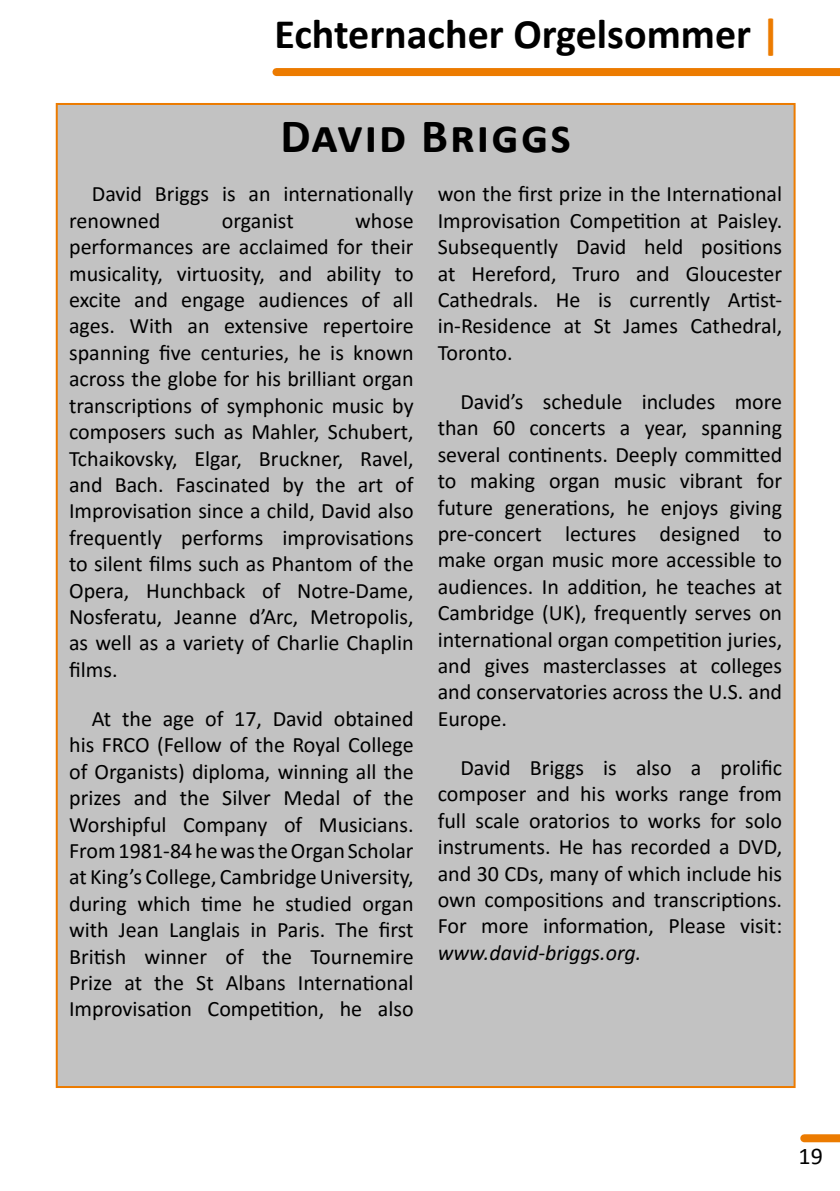
<style>
.page{position:relative;width:840px;height:1191px;background:#fff}
.page>*{position:absolute;margin:0;border:0;box-sizing:border-box;transform-origin:0 0}
.t1{font:700 48px "Calibri";letter-spacing:.04em;color:#000}
.t2{font:700 42px "Calibri";color:#000}
.t3{font:24px "Calibri";color:#000}
.t4{font:22px/26.4px "Calibri";color:#000;text-align:justify}
.t5{font:italic 22px "Calibri";color:#000}
.s1{color:#ec7b00}
</style>
<div class="page">
<div style="left:276px;top:68px;width:563px;height:8px;background:#ec7b00"></div>
<div style="left:803px;top:1134px;width:36px;height:8px;background:#ec7b00"></div>
<div style="left:57px;top:104px;width:737px;height:983px;background:#c2c2c2"></div>
<h2 class="t2" style="left:274px;top:4px;width:507px">Echternacher Orgelsommer <span class="s1">|</span></h2>
<h1 class="t1" style="left:280px;top:102px;width:292px">David Briggs</h1>
<p class="t4" style="left:69px;top:180px;width:346px;text-indent:23px">David Briggs is an internationally renowned</p>
<p class="t4" style="left:437px;top:180px;width:346px">won the first prize in the International Improvisation Competition at Paisley.<br>Subsequently David held positions at Hereford, Truro and Gloucester Cathedrals. He is currently Artist&shy;in-Residence at St James Cathedral, Toronto.</p>
<p class="t4" style="left:437px;top:388px;width:346px;text-indent:23px">David’s schedule includes more than 60 concerts a year, spanning several continents. Deeply committed to making organ music vibrant for future generations, he enjoys giving pre-concert lectures designed to make organ music more accessible to audiences. In addition, he teaches at Cambridge (UK), frequently serves on international organ competition juries, and gives masterclasses at colleges and conservatories across the U.S. and Europe.</p>
<p class="t4" style="left:437px;top:754px;width:346px;text-indent:23px">David Briggs is also a prolific composer and his works range from full scale oratorios to works for solo instruments. He has recorded a DVD, and 30 CDs, many of which include his own compositions and transcriptions.<br>For more information, Please visit:</p>
<p class="t5" style="left:437px;top:937px;width:205px">www.david-briggs.org.</p>
<p class="t4" style="left:69px;top:207px;width:346px;text-indent:286px">whose performances are acclaimed for their musicality, virtuosity, and ability to excite and engage audiences of all ages. With an extensive repertoire spanning five centuries, he is known across the globe for his brilliant organ transcriptions of symphonic music by composers such as Mahler, Schubert, Tchaikovsky, Elgar, Bruckner, Ravel, and Bach. Fascinated by the art of Improvisation since a child, David also frequently performs improvisations to silent films such as Phantom of the Opera, Hunchback of Notre-Dame, Nosferatu, Jeanne d’Arc, Metropolis, as well as a variety of Charlie Chaplin films.</p>
<p class="t4" style="left:69px;top:705px;width:346px;text-indent:23px">At the age of 17, David obtained his FRCO (Fellow of the Royal College of Organists) diploma, winning all the prizes and the Silver Medal of the Worshipful Company of Musicians.<br>From 1981-84 he was the Organ Scholar at King’s College, Cambridge University, during which time he studied organ with Jean Langlais in Paris. The first British winner of the Tournemire Prize at the St Albans International Improvisation Competition, he also</p>
<p class="t4" style="left:222px;top:207px;width:73px">organist</p>
<p class="t3" style="left:798px;top:1139px;width:26px">19</p>
</div>
